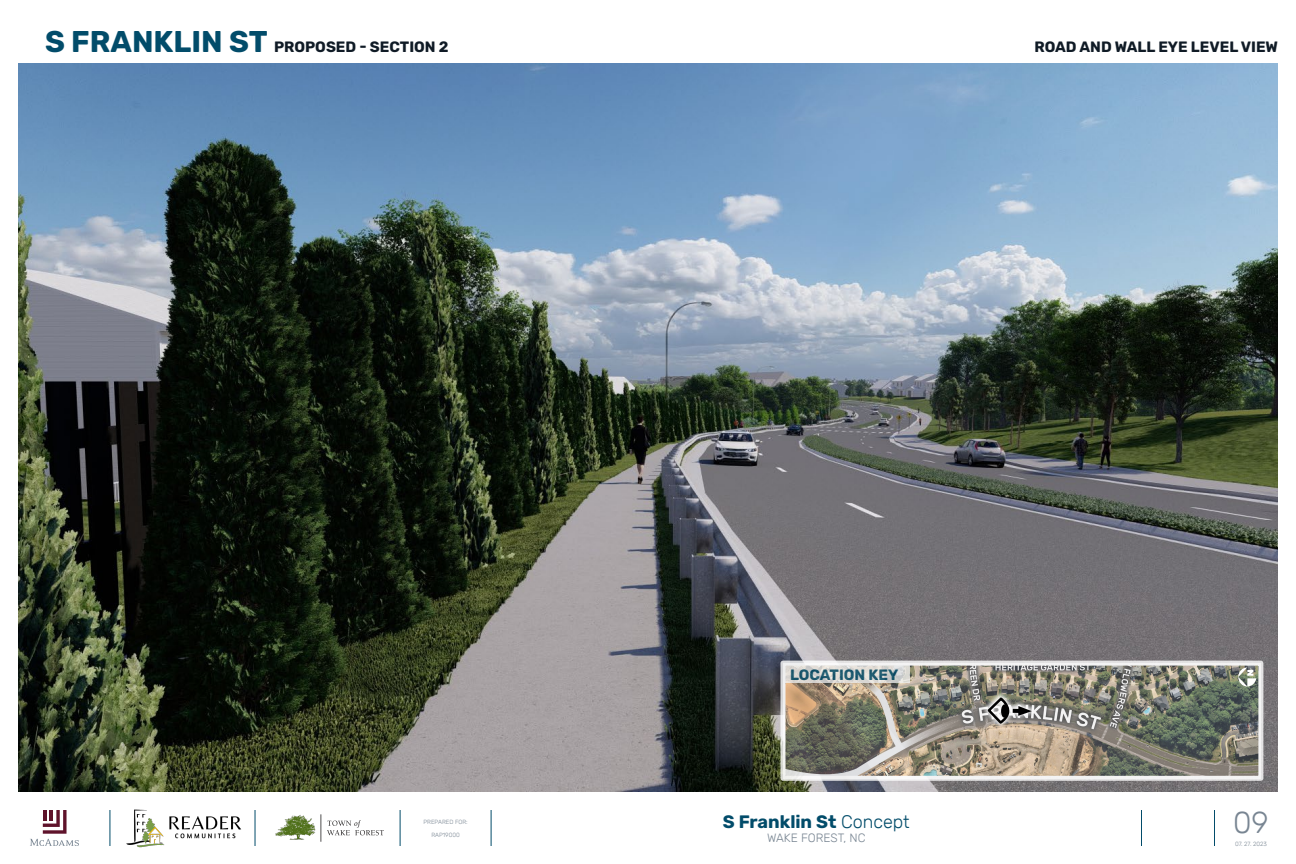
<style>
.page{position:relative;width:1296px;height:864px;background:#fff}
.page>*{position:absolute;margin:0;border:0;box-sizing:border-box;transform-origin:0 0}
.t1{font:300 30px "Rubik";color:#788592}
.t2{font:700 18px "Rubik";color:#024c6a}
.Page_Title{font:700 15px "Rubik";color:#101b26}
.t3{font:700 15px "Rubik";color:#024c6a}
.t4{font:300 12px "Rubik";color:#788592}
.t5{font:300 6px/12.9px "Rubik";color:#788592;text-align:center}
.s1{font-size:30px;color:#024c6a}
.s2{font-weight:300}
</style>
<div class="page">
<img style="left:18px;top:63px;width:1260px;height:729px">
<img style="left:786px;top:667px;width:471px;height:108px">
<div style="left:780px;top:661px;width:483px;height:120px;border:5px solid #fff"></div>
<svg style="left:786px;top:665px;width:124px;height:18px;background:#dcd9d5"></svg>
<svg style="left:981px;top:691px;width:57px;height:40px;background:#928e84"></svg>
<svg style="left:1238px;top:667px;width:18px;height:20px"></svg>
<svg style="left:30px;top:810px;width:49px;height:36px"></svg>
<hr style="left:1214px;top:810px;width:1px;height:36px;background:#024c6a">
<hr style="left:1141px;top:810px;width:1px;height:36px;background:#024c6a">
<hr style="left:400px;top:810px;width:1px;height:36px;background:#024c6a">
<hr style="left:491px;top:810px;width:1px;height:36px;background:#024c6a">
<img style="left:126px;top:809px;width:116px;height:39px">
<img style="left:275px;top:814px;width:109px;height:28px">
<hr style="left:109px;top:810px;width:1px;height:36px;background:#024c6a">
<hr style="left:255px;top:810px;width:1px;height:36px;background:#024c6a">
<p class="Page_Title" style="left:45px;top:38px;width:405px"><span class="s1">S FRANKLIN ST</span> PROPOSED - SECTION 2</p>
<p class="Page_Title" style="left:1034px;top:38px;width:245px">ROAD AND WALL EYE LEVEL VIEW</p>
<p class="t5" style="left:423px;top:815px;width:46px">PREPARED FOR:<br>RAP19000</p>
<p class="t3" style="left:790px;top:666px;width:110px">LOCATION KEY</p>
<p class="t2" style="left:723px;top:811px;width:188px">S Franklin St <span class="s2">Concept</span></p>
<p class="t4" style="left:767px;top:831px;width:100px">WAKE FOREST, NC</p>
<h1 class="t1" style="left:1233px;top:805px;width:37px">09</h1>
<p class="t5" style="left:1235px;top:838px;width:33px">07. 27. 2023</p>
</div>
